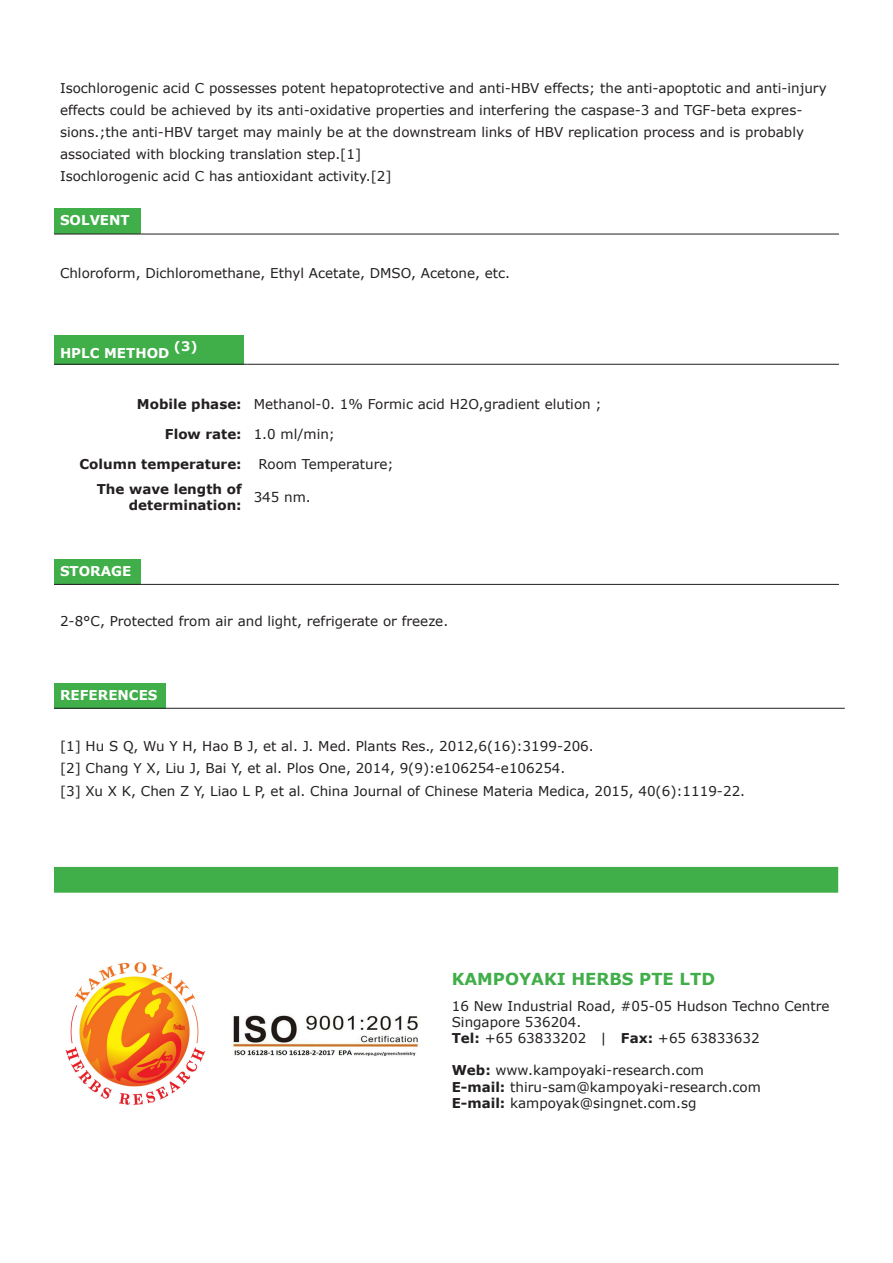
<style>
.page{position:relative;width:893px;height:1263px;background:#fff}
.page>*{position:absolute;margin:0;border:0;box-sizing:border-box;transform-origin:0 0}
.t1{font:700 16.5px "Verdana";color:#40ae49}
.t2{font:13.5px/22.2px "Verdana";color:#231f20}
.t3{font:700 13.5px/16.2px "Verdana";color:#231f20;text-align:right}
.t4{font:700 13.5px "Verdana";color:#fff}
.t5{font:700 13.05px "Verdana";color:#fff}
.s1{font-weight:700}
</style>
<div class="page">
<div style="left:54px;top:209px;width:86px;height:25px;background:#40ae49"></div>
<hr style="left:54px;top:234px;width:86px;height:1px;background:#231f20">
<hr style="left:140px;top:234px;width:699px;height:1px;background:#231f20">
<div style="left:54px;top:335px;width:189px;height:29px;background:#40ae49"></div>
<hr style="left:54px;top:364px;width:189px;height:1px;background:#231f20">
<hr style="left:248px;top:364px;width:591px;height:1px;background:#231f20">
<div style="left:54px;top:559px;width:86px;height:25px;background:#40ae49"></div>
<hr style="left:54px;top:584px;width:86px;height:1px;background:#231f20">
<hr style="left:140px;top:584px;width:699px;height:1px;background:#231f20">
<div style="left:54px;top:683px;width:112px;height:25px;background:#40ae49"></div>
<hr style="left:54px;top:708px;width:112px;height:1px;background:#231f20">
<hr style="left:166px;top:708px;width:679px;height:1px;background:#231f20">
<div style="left:54px;top:867px;width:784px;height:26px;background:#40ae49"></div>
<img style="left:65px;top:962px;width:140px;height:143px">
<img style="left:232px;top:1015px;width:187px;height:41px">
<p class="t2" style="left:60px;top:77px;width:768px">Isochlorogenic acid C possesses potent hepatoprotective and anti-HBV effects; the anti-apoptotic and anti-injury effects could be achieved by its anti-oxidative properties and interfering the caspase-3 and TGF-beta expres&shy;sions.;the anti-HBV target may mainly be at the downstream links of HBV replication process and is probably associated with blocking translation step.[1]</p>
<p class="t2" style="left:60px;top:166px;width:333px">Isochlorogenic acid C has antioxidant activity.[2]</p>
<p class="t4" style="left:60px;top:212px;width:71px">SOLVENT</p>
<p class="t2" style="left:60px;top:262px;width:452px">Chloroform, Dichloromethane, Ethyl Acetate, DMSO, Acetone, etc.</p>
<p class="t4" style="left:60px;top:345px;width:111px">HPLC METHOD</p>
<p class="t5" style="left:174px;top:337px;width:25px">(3)</p>
<p class="t3" style="left:137px;top:396px;width:106px">Mobile phase:</p>
<p class="t2" style="left:254px;top:393px;width:349px">Methanol-0. 1% Formic acid H2O,gradient elution ;</p>
<p class="t3" style="left:165px;top:426px;width:78px">Flow rate:</p>
<p class="t2" style="left:254px;top:423px;width:83px">1.0 ml/min;</p>
<p class="t3" style="left:80px;top:456px;width:164px">Column temperature:</p>
<p class="t2" style="left:258px;top:453px;width:137px">Room Temperature;</p>
<p class="t3" style="left:97px;top:481px;width:146px">The wave length of determination:</p>
<p class="t2" style="left:254px;top:486px;width:59px">345 nm.</p>
<p class="t4" style="left:60px;top:562px;width:73px">STORAGE</p>
<p class="t2" style="left:60px;top:610px;width:390px">2-8°C, Protected from air and light, refrigerate or freeze.</p>
<p class="t4" style="left:60px;top:686px;width:99px">REFERENCES</p>
<p class="t2" style="left:60px;top:735px;width:535px">[1] Hu S Q, Wu Y H, Hao B J, et al. J. Med. Plants Res., 2012,6(16):3199-206.</p>
<p class="t2" style="left:60px;top:757px;width:507px">[2] Chang Y X, Liu J, Bai Y, et al. Plos One, 2014, 9(9):e106254-e106254.</p>
<p class="t2" style="left:60px;top:780px;width:687px">[3] Xu X K, Chen Z Y, Liao L P, et al. China Journal of Chinese Materia Medica, 2015, 40(6):1119-22.</p>
<p class="t1" style="left:452px;top:969px;width:265px">KAMPOYAKI HERBS PTE LTD</p>
<p class="t2" style="left:452px;top:995px;width:379px">16 New Industrial Road, #05-05 Hudson Techno Centre</p>
<p class="t2" style="left:452px;top:1011px;width:131px">Singapore 536204.</p>
<p class="t2" style="left:452px;top:1027px;width:309px"><span class="s1">Tel:</span> +65 63833202 | <span class="s1">Fax:</span> +65 63833632</p>
<p class="t2" style="left:452px;top:1059px;width:254px"><span class="s1">Web:</span> www.kampoyaki-research.com</p>
<p class="t2" style="left:452px;top:1076px;width:311px"><span class="s1">E-mail:</span> thiru-sam@kampoyaki-research.com</p>
<p class="t2" style="left:452px;top:1092px;width:246px"><span class="s1">E-mail:</span> kampoyak@singnet.com.sg</p>
</div>
